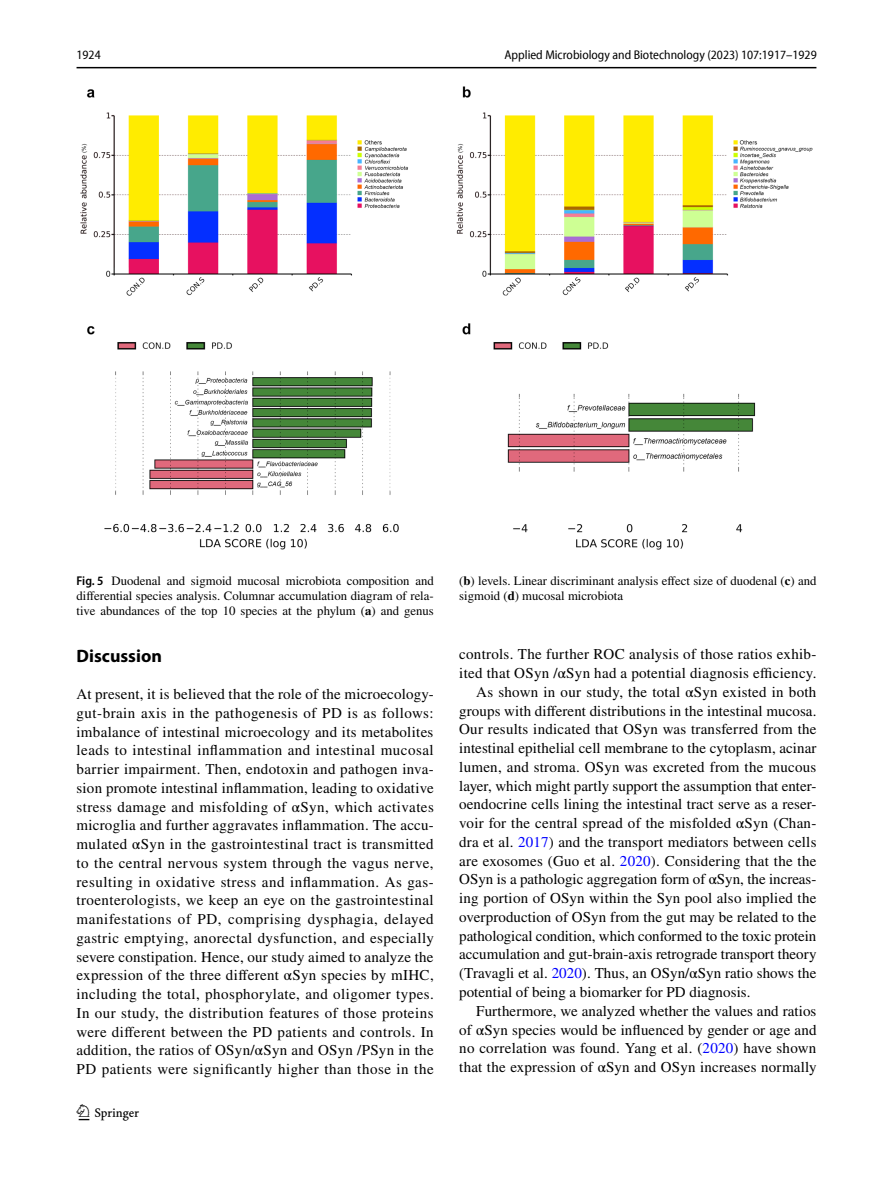
<style>
.page{position:relative;width:893px;height:1187px;background:#fff}
.page>*{position:absolute;margin:0;border:0;box-sizing:border-box;transform-origin:0 0}
.t1{font:22.5px "Springnew Regular 2";color:#000}
.t2{font:700 18px "Myriad Pro";color:#000}
.t3{font:15px/18.8px "STIX";letter-spacing:.005em;color:#000;text-align:justify}
.t4{font:12.75px/15px "STIX";color:#000;text-align:justify}
.t5{font:semi-condensed 12.75px "Myriad Pro Unic";color:#000}
.s1{font-family:"Myriad Pro";font-weight:600;font-stretch:semi-condensed}
.s2{font-weight:700}
.s3{color:#00f}
</style>
<div class="page">
<hr style="left:77px;top:67px;width:739px;height:1px;background:#000">
<img style="left:81px;top:87px;width:731px;height:462px">
<p class="t5" style="left:77px;top:50px;width:26px">1924</p>
<p class="t5" style="left:504px;top:50px;width:314px">Applied Microbiology and Biotechnology (2023) 107:1917–1929</p>
<p class="t4" style="left:77px;top:573px;width:359px"><span class="s1">Fig. 5</span> Duodenal and sigmoid mucosal microbiota composition and differential species analysis. Columnar accumulation diagram of rela&shy;tive abundances of the top 10 species at the phylum (<span class="s2">a</span>) and genus</p>
<p class="t4" style="left:459px;top:573px;width:359px">(<span class="s2">b</span>) levels. Linear discriminant analysis effect size of duodenal (<span class="s2">c</span>) and sigmoid (<span class="s2">d</span>) mucosal microbiota</p>
<p class="t2" style="left:77px;top:643px;width:87px">Discussion</p>
<p class="t3" style="left:77px;top:685px;width:359px">At present, it is believed that the role of the microecology&shy;gut-brain axis in the pathogenesis of PD is as follows: imbalance of intestinal microecology and its metabolites leads to intestinal inflammation and intestinal mucosal barrier impairment. Then, endotoxin and pathogen inva&shy;sion promote intestinal inflammation, leading to oxidative stress damage and misfolding of αSyn, which activates microglia and further aggravates inflammation. The accu&shy;mulated αSyn in the gastrointestinal tract is transmitted to the central nervous system through the vagus nerve, resulting in oxidative stress and inflammation. As gas&shy;troenterologists, we keep an eye on the gastrointestinal manifestations of PD, comprising dysphagia, delayed gastric emptying, anorectal dysfunction, and especially severe constipation. Hence, our study aimed to analyze the expression of the three different αSyn species by mIHC, including the total, phosphorylate, and oligomer types.<br>In our study, the distribution features of those proteins were different between the PD patients and controls. In addition, the ratios of OSyn/αSyn and OSyn /PSyn in the PD patients were significantly higher than those in the</p>
<h1 class="t1" style="left:79px;top:1104px;width:62px">1 3</h1>
<p class="t3" style="left:459px;top:646px;width:359px">controls. The further ROC analysis of those ratios exhib-</p>
<p class="t3" style="left:459px;top:664px;width:359px">ited that OSyn /αSyn had a potential diagnosis efficiency.</p>
<p class="t3" style="left:476px;top:683px;width:342px">As shown in our study, the total αSyn existed in both</p>
<p class="t3" style="left:459px;top:702px;width:359px">groups with different distributions in the intestinal mucosa.</p>
<p class="t3" style="left:459px;top:721px;width:359px">Our results indicated that OSyn was transferred from the</p>
<p class="t3" style="left:459px;top:739px;width:359px">intestinal epithelial cell membrane to the cytoplasm, acinar</p>
<p class="t3" style="left:459px;top:758px;width:359px">lumen, and stroma. OSyn was excreted from the mucous</p>
<p class="t3" style="left:459px;top:777px;width:359px">layer, which might partly support the assumption that enter-</p>
<p class="t3" style="left:459px;top:796px;width:359px">oendocrine cells lining the intestinal tract serve as a reser-</p>
<p class="t3" style="left:459px;top:814px;width:359px">voir for the central spread of the misfolded αSyn (Chan-</p>
<p class="t3" style="left:459px;top:833px;width:359px">dra et al. <span class="s3">2017</span>) and the transport mediators between cells</p>
<p class="t3" style="left:459px;top:852px;width:359px">are exosomes (Guo et al. <span class="s3">2020</span>). Considering that the the</p>
<p class="t3" style="left:459px;top:871px;width:359px">OSyn is a pathologic aggregation form of αSyn, the increas-</p>
<p class="t3" style="left:459px;top:889px;width:359px">ing portion of OSyn within the Syn pool also implied the</p>
<p class="t3" style="left:459px;top:908px;width:359px">overproduction of OSyn from the gut may be related to the</p>
<p class="t3" style="left:459px;top:927px;width:359px">pathological condition, which conformed to the toxic protein</p>
<p class="t3" style="left:459px;top:946px;width:359px">accumulation and gut-brain-axis retrograde transport theory</p>
<p class="t3" style="left:459px;top:964px;width:359px">(Travagli et al. <span class="s3">2020</span>). Thus, an OSyn/αSyn ratio shows the</p>
<p class="t3" style="left:459px;top:983px;width:293px">potential of being a biomarker for PD diagnosis.</p>
<p class="t3" style="left:476px;top:1002px;width:342px">Furthermore, we analyzed whether the values and ratios</p>
<p class="t3" style="left:459px;top:1021px;width:359px">of αSyn species would be influenced by gender or age and</p>
<p class="t3" style="left:459px;top:1039px;width:359px">no correlation was found. Yang et al. (<span class="s3">2020</span>) have shown</p>
<p class="t3" style="left:459px;top:1058px;width:359px">that the expression of αSyn and OSyn increases normally</p>
</div>
